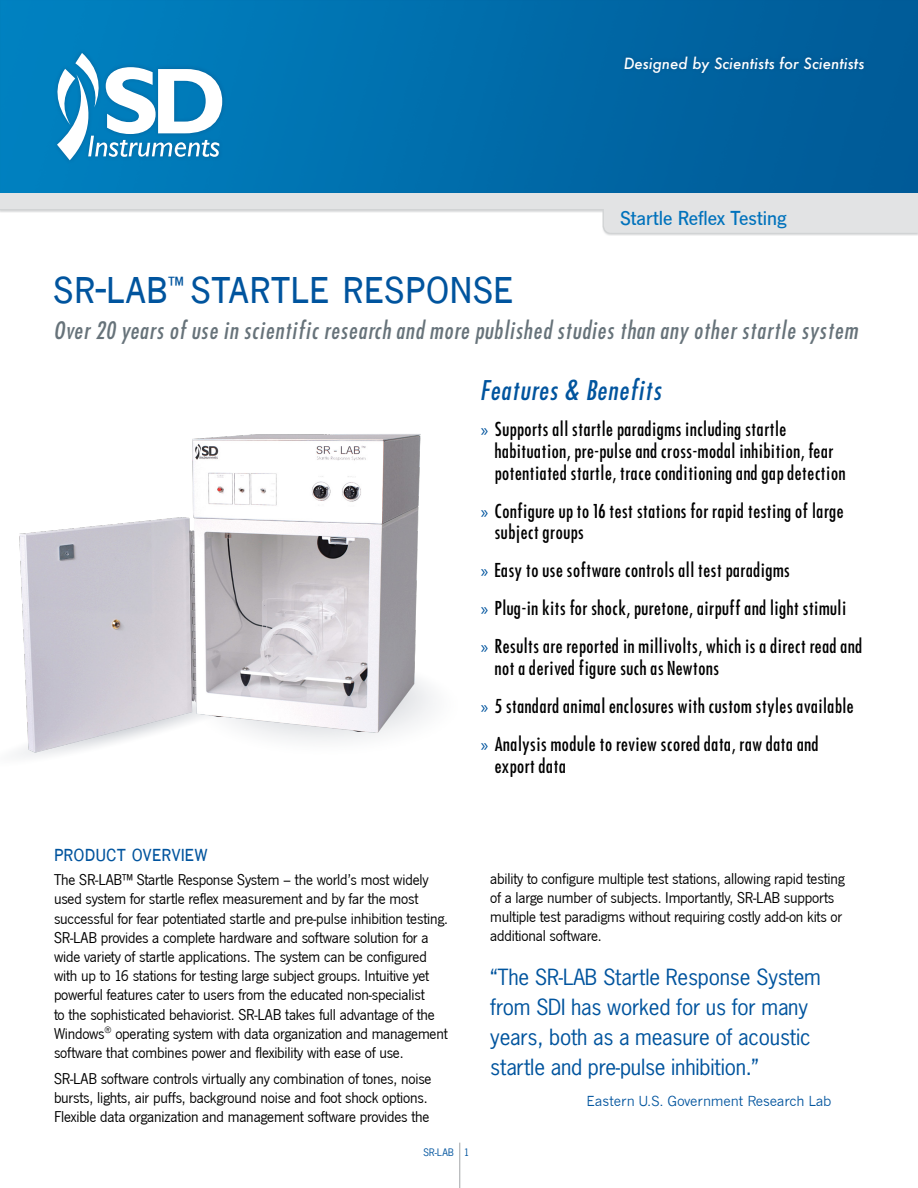
<style>
.page{position:relative;width:918px;height:1188px;background:#fff}
.page>*{position:absolute;margin:0;border:0;box-sizing:border-box;transform-origin:0 0}
.t1{font:45px "News Got DCD";color:#00549e}
.t2{font:italic 25.5px "Futura Cond Demi";color:#00549e}
.t3{font:italic 22.5px "Futura Cond Demi";color:#67737a}
.t4{font:21px/30px "News Gothic Std";letter-spacing:-.01em;color:#00549e}
.t5{font:500 21px "News Got T";color:#0072bc}
.t6{font:21px "News Got DCD";color:#00549e}
.t7{font:18px/38px "Futura Cond Demi";color:#000}
.t8{font:16.2px/19.2px "News Got T";letter-spacing:-.01em;color:#000}
.t9{font:italic 500 15px "Futura";color:#fff}
.t10{font:13.5px "News Gothic";letter-spacing:-.01em;color:#00549e}
.t11{font:11.25px "News Got T";color:#00549e}
.s1{font-family:"Myriad Pro";color:#00549e}
</style>
<div class="page">
<hr style="left:459px;top:1143px;width:1px;height:45px;background:#a7a9ac">
<div style="left:602px;top:187px;width:316px;height:49px;background:linear-gradient(to right,#0065a2,#005a97)"></div>
<div style="left:0;top:193px;width:652px;height:20px;background:#d7d9da"></div>
<div style="left:0;top:193px;width:650px;height:17px;background:#d1d3d4"></div>
<div style="left:0;top:192px;width:650px;height:17px;background:#e2e3e4"></div>
<div style="left:603px;top:193px;width:314px;height:41px;background:#e2e3e4"></div>
<img style="left:2px;top:2px;width:914px;height:189px">
<div style="left:620px;top:52px;width:248px;height:25px;background:#005e9b"></div>
<div style="left:53px;top:49px;width:174px;height:115px;background:#007bba"></div>
<svg style="left:57px;top:53px;width:165px;height:107px"></svg>
<img style="left:17px;top:434px;width:416px;height:324px">
<p class="t9" style="left:624px;top:53px;width:242px">Designed by Scientists for Scientists</p>
<p class="t5" style="left:621px;top:206px;width:167px">Startle Reflex Testing</p>
<h1 class="t1" style="left:53px;top:262px;width:462px">sr-lab<sup>™</sup> startle response</h1>
<h3 class="t3" style="left:53px;top:316px;width:806px">Over 20 years of use in scientific research and more published studies than any other startle system</h3>
<h2 class="t2" style="left:480px;top:374px;width:184px">Features &amp; Benefits</h2>
<p class="t7" style="left:494px;top:418px;width:353px;line-height:21.8px;text-indent:-14px"><span class="s1">»</span> Supports all startle paradigms including startle habituation, pre-pulse and cross-modal inhibition, fear potentiated startle, trace conditioning and gap detection</p>
<p class="t7" style="left:494px;top:500px;width:351px;line-height:21.8px;text-indent:-14px"><span class="s1">»</span> Configure up to 16 test stations for rapid testing of large subject groups</p>
<p class="t7" style="left:481px;top:551px;width:383px"><span class="s1">»</span> Easy to use software controls all test paradigms<br><span class="s1">»</span> Plug-in kits for shock, puretone, airpuff and light stimuli<br><span class="s1">»</span> Results are reported in millivolts, which is a direct read and</p>
<p class="t7" style="left:481px;top:649px;width:375px;text-indent:14px">not a derived figure such as Newtons<br><span class="s1">»</span> 5 standard animal enclosures with custom styles available <span class="s1">»</span> Analysis module to review scored data, raw data and</p>
<p class="t7" style="left:494px;top:747px;width:73px">export data</p>
<p class="t6" style="left:54px;top:841px;width:155px">product overview</p>
<p class="t8" style="left:54px;top:870px;width:396px">The SR-LAB™ Startle Response System – the world’s most widely used system for startle reflex measurement and by far the most successful for fear potentiated startle and pre-pulse inhibition testing.<br>SR-LAB provides a complete hardware and software solution for a wide variety of startle applications. The system can be configured with up to 16 stations for testing large subject groups. Intuitive yet powerful features cater to users from the educated non-specialist<br>to the sophisticated behaviorist. SR-LAB takes full advantage of the Windows<sup>®</sup> operating system with data organization and management software that combines power and flexibility with ease of use.</p>
<p class="t8" style="left:54px;top:1069px;width:379px">SR-LAB software controls virtually any combination of tones, noise bursts, lights, air puffs, background noise and foot shock options.<br>Flexible data organization and management software provides the</p>
<p class="t11" style="left:423px;top:1146px;width:48px">SR-LAB 1</p>
<p class="t8" style="left:490px;top:869px;width:356px">ability to configure multiple test stations, allowing rapid testing of a large number of subjects. Importantly, SR-LAB supports multiple test paradigms without requiring costly add-on kits or additional software.</p>
<p class="t4" style="left:490px;top:962px;width:332px">“The SR-LAB Startle Response System from SDI has worked for us for many years, both as a measure of acoustic startle and pre-pulse inhibition.”</p>
<p class="t10" style="left:587px;top:1094px;width:247px">Eastern U.S. Government Research Lab</p>
</div>
